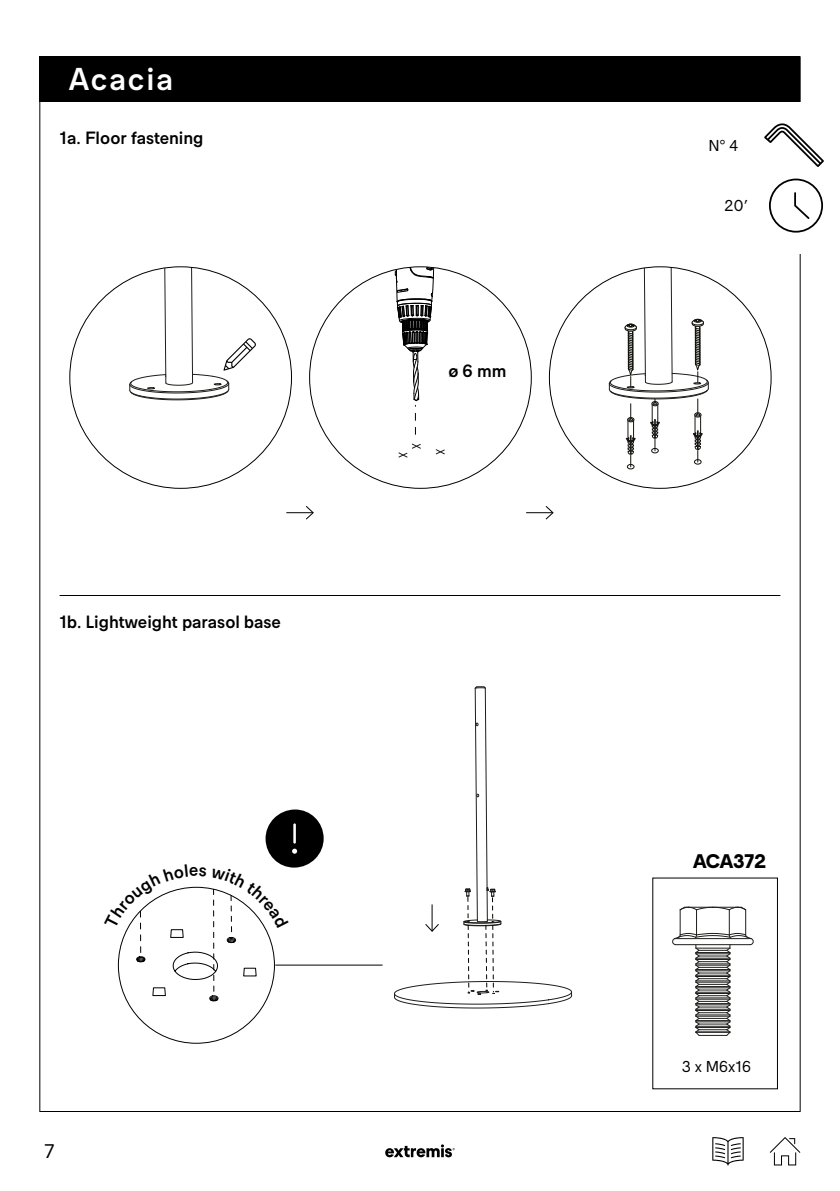
<style>
.page{position:relative;width:840px;height:1191px;background:#fff}
.page>*{position:absolute;margin:0;border:0;box-sizing:border-box;transform-origin:0 0}
.t1{font:500 32px "Extremis Compakt";letter-spacing:.06em;color:#fff}
.t2{font:700 20px "Extremis Compakt";color:#000}
.t3{font:20px "Extremis Compakt";color:#000}
.t4{font:500 18px "Extremis Compakt";color:#000}
.t5{font:16px "Extremis Compakt";color:#000}
.s1{font-size:18px;color:#000}
</style>
<div class="page">
<svg style="left:769px;top:1137px;width:30px;height:28px"></svg>
<svg style="left:712px;top:1137px;width:31px;height:28px"></svg>
<svg style="left:385px;top:1144px;width:69px;height:13px"></svg>
<div style="left:40px;top:57px;width:759px;height:45px;background:#000"></div>
<hr style="left:60px;top:595px;width:720px;height:1px;background:#000">
<svg style="left:769px;top:179px;width:53px;height:54px"></svg>
<svg style="left:764px;top:123px;width:60px;height:44px"></svg>
<div style="left:626px;top:464px;width:8px;height:5px;border:1px solid #12110b;border-radius:50%"></div>
<svg style="left:608px;top:267px;width:100px;height:200px"></svg>
<svg style="left:398px;top:443px;width:23px;height:15px"></svg>
<svg style="left:435px;top:449px;width:10px;height:6px"></svg>
<svg style="left:394px;top:267px;width:40px;height:167px"></svg>
<svg style="left:129px;top:267px;width:127px;height:134px"></svg>
<svg style="left:286px;top:506px;width:28px;height:14px"></svg>
<svg style="left:526px;top:506px;width:28px;height:14px"></svg>
<svg style="left:672px;top:906px;width:81px;height:130px"></svg>
<hr style="left:674px;top:938px;width:76px;height:1px;background:#1d1d1b">
<svg style="left:394px;top:686px;width:178px;height:322px"></svg>
<hr style="left:275px;top:964px;width:107px;height:1px;background:#000">
<svg style="left:117px;top:809px;width:206px;height:192px"></svg>
<h1 class="t1" style="left:60px;top:60px;width:115px"><span class="s1">2.</span>Acacia</h1>
<p class="t4" style="left:60px;top:127px;width:145px">1a. Floor fastening</p>
<p class="t4" style="left:60px;top:611px;width:223px">1b. Lightweight parasol base</p>
<p class="t4" style="left:448px;top:360px;width:59px">ø 6 mm</p>
<p class="t3" style="left:44px;top:1139px;width:11px">7</p>
<p class="t5" style="left:708px;top:136px;width:31px">N° 4</p>
<p class="t5" style="left:723px;top:196px;width:26px">20’</p>
<p class="t2" style="left:692px;top:849px;width:74px">ACA372</p>
<p class="t5" style="left:681px;top:1057px;width:71px">3 x M6x16</p>
</div>
